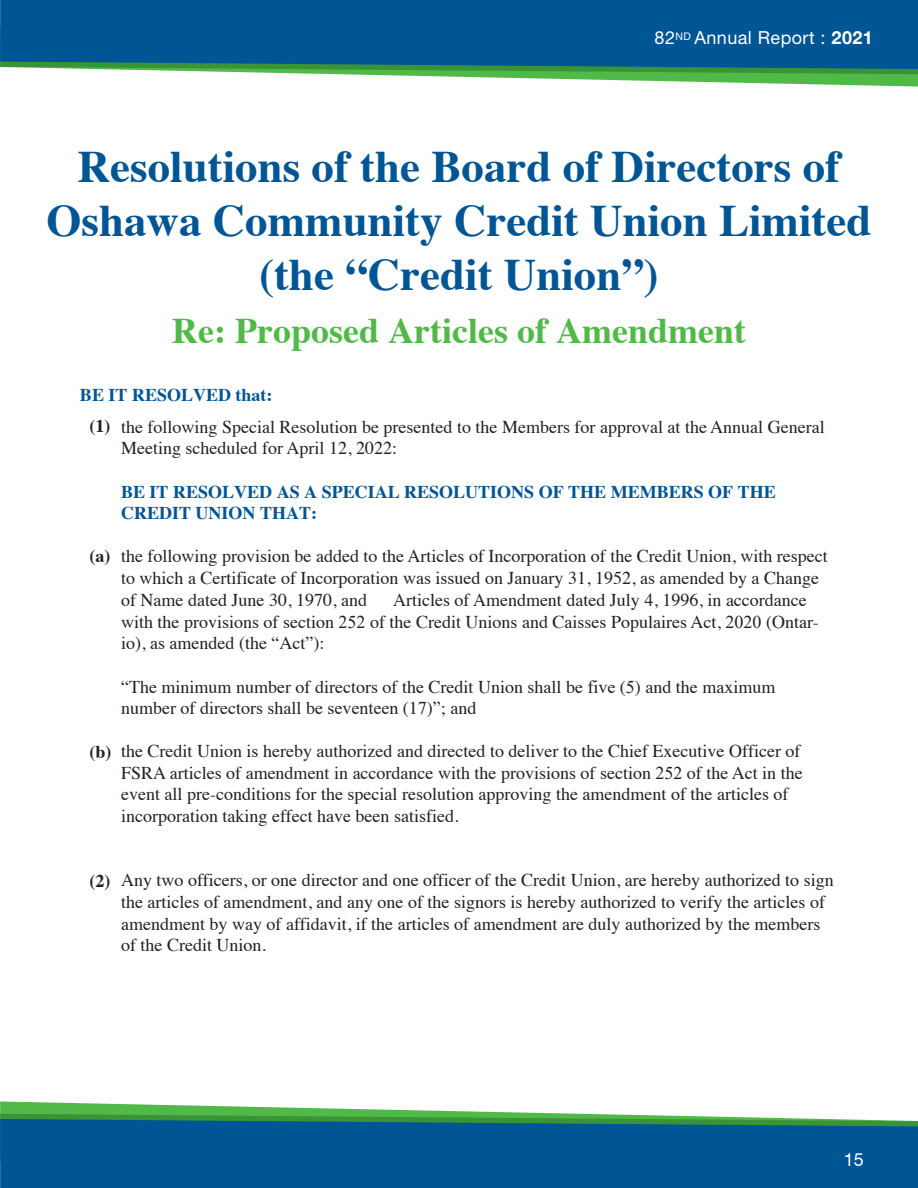
<style>
.page{position:relative;width:918px;height:1188px;background:#fff}
.page>*{position:absolute;margin:0;border:0;box-sizing:border-box;transform-origin:0 0}
.t1{font:700 45px/54px "Times";color:#005595;text-align:center}
.t2{font:700 36px "Times";color:#51b948}
.t3{font:18px/21.6px "Times";color:#231f20}
.t4{font:700 18px/21.6px "Times";color:#005595}
.t5{font:18px "Helvetica Neue LT Std";letter-spacing:.025em;color:#fff}
.t6{font:700 18px "Times";color:#231f20}
.t7{font:18px "Helvetica Neue CE";color:#fff}
.s1{font-family:"Helvetica Neue";font-weight:700}
.s2{font-family:"Times New Roman"}
</style>
<div class="page">
<svg style="left:331px;top:74px;width:587px;height:13px"></svg>
<svg style="left:96px;top:69px;width:822px;height:5px;background:#5fb35a"></svg>
<div style="left:0;top:0;width:918px;height:69px;background:#005595"></div>
<svg style="left:0;top:1101px;width:587px;height:13px"></svg>
<svg style="left:0;top:1114px;width:823px;height:5px;background:#5fb35a"></svg>
<div style="left:0;top:1119px;width:918px;height:69px;background:#005595"></div>
<p class="t5" style="left:655px;top:27px;width:220px">82<sup>ND</sup> Annual Report : <span class="s1">2021</span></p>
<h1 class="t1" style="left:46px;top:135px;width:827px">Resolutions of the Board of Directors of<br>Oshawa Community Credit Union Limited (the “Credit Union”)</h1>
<h2 class="t2" style="left:172px;top:297px;width:575px">Re: Proposed Articles of Amendment</h2>
<p class="t4" style="left:80px;top:382px;width:194px">BE IT RESOLVED that:</p>
<p class="t3" style="left:121px;top:414px;width:705px">the following Special Resolution be presented to the Members for approval at the Annual General<br>Meeting scheduled for April 12, 2022:</p>
<p class="t4" style="left:121px;top:479px;width:656px">BE IT RESOLVED AS A SPECIAL RESOLUTIONS OF THE MEMBERS OF THE<br>CREDIT UNION THAT:</p>
<p class="t3" style="left:121px;top:544px;width:708px">the following provision be added to the Articles of Incorporation of the Credit Union, with respect to which a Certificate of Incorporation was issued on January 31, 1952, as amended by a Change of Name dated June 30, 1970, and</p>
<p class="t6" style="left:90px;top:409px;width:22px">(1)</p>
<p class="t6" style="left:90px;top:539px;width:22px">(a)</p>
<p class="t3" style="left:121px;top:587px;width:699px;text-indent:272px">Articles of Amendment dated July 4, 1996, in accordance with the provisions of section <span class="s2">252</span> of the Credit Unions and Caisses Populaires Act, <span class="s2">2020</span> (Ontar&shy;io), as amended (the “Act”):</p>
<p class="t3" style="left:121px;top:674px;width:656px">“The minimum number of directors of the Credit Union shall be <span class="s2">five</span> (<span class="s2">5</span>) and the maximum number of directors shall be <span class="s2">seventeen</span> (1<span class="s2">7</span>)”; and</p>
<p class="t3" style="left:121px;top:738px;width:683px">the Credit Union is hereby authorized and directed to deliver to the Chief Executive Officer of FSRA articles of amendment in accordance with the provisions of section <span class="s2">252</span> of the Act in the event all pre-conditions for the special resolution approving the amendment of the articles of incorporation taking effect have been satisfied.</p>
<p class="t6" style="left:90px;top:734px;width:23px">(b)</p>
<p class="t6" style="left:90px;top:864px;width:22px">(2)</p>
<p class="t3" style="left:121px;top:868px;width:714px">Any two officers, or one director and one officer of the Credit Union, are hereby authorized to sign the articles of amendment, and any one of the signors is hereby authorized to verify the articles of amendment by way of affidavit, if the articles of amendment are duly authorized by the members of the Credit Union.</p>
<p class="t7" style="left:844px;top:1149px;width:22px">15</p>
</div>
